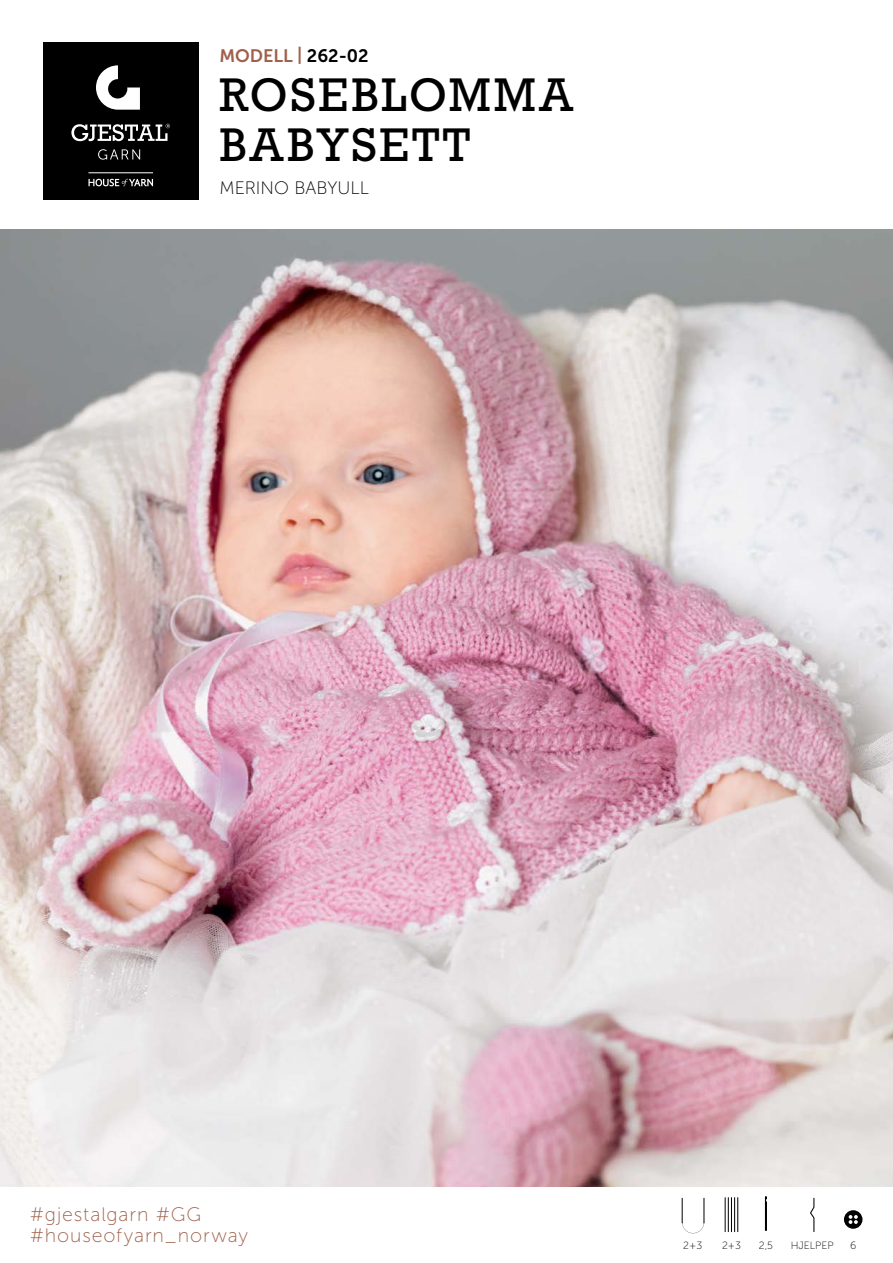
<style>
.page{position:relative;width:893px;height:1263px;background:#fff}
.page>*{position:absolute;margin:0;border:0;box-sizing:border-box;transform-origin:0 0}
.INNHOLD_-_Midtstilt{font:48px "Rockwell";letter-spacing:.055em;color:#000}
.t1{font:19.5px "Museo Sans 100";letter-spacing:.045em;color:#9f614b}
.INNHOLD_-_Midtstilt-2{font:18px "Museo Sans 100";color:#000}
.t2{font:18px "Museo Sans 700";color:#9f614b}
.t3{font:10.5px "Museo Sans 100";color:#000}
.s1{color:#000}
</style>
<div class="page">
<img style="left:0;top:230px;width:893px;height:956px">
<div style="left:43px;top:43px;width:156px;height:157px;background:#000"></div>
<svg style="left:71px;top:124px;width:99px;height:17px"></svg>
<svg style="left:96px;top:65px;width:44px;height:45px"></svg>
<svg style="left:98px;top:149px;width:42px;height:11px"></svg>
<hr style="left:88px;top:173px;width:65px;height:1px;background:#fff">
<svg style="left:88px;top:179px;width:65px;height:7px"></svg>
<svg style="left:682px;top:1198px;width:22px;height:35px"></svg>
<svg style="left:810px;top:1197px;width:5px;height:35px"></svg>
<svg style="left:765px;top:1196px;width:2px;height:35px"></svg>
<div style="left:844px;top:1210px;width:18px;height:19px;background:#000;border-radius:50%"></div>
<svg style="left:849px;top:1215px;width:9px;height:9px"></svg>
<hr style="left:725px;top:1197px;width:1px;height:35px;background:#000">
<hr style="left:728px;top:1197px;width:1px;height:35px;background:#000">
<hr style="left:731px;top:1197px;width:1px;height:35px;background:#000">
<hr style="left:734px;top:1197px;width:1px;height:35px;background:#000">
<hr style="left:737px;top:1197px;width:1px;height:35px;background:#000">
<p class="t2" style="left:219px;top:45px;width:151px">MODELL | <span class="s1">262-02</span></p>
<p class="INNHOLD_-_Midtstilt" style="left:219px;top:67px;width:355px">ROSEBLOMMA</p>
<p class="INNHOLD_-_Midtstilt" style="left:219px;top:117px;width:253px">BABYSETT</p>
<p class="INNHOLD_-_Midtstilt-2" style="left:219px;top:178px;width:151px">MERINO BABYULL</p>
<p class="t1" style="left:30px;top:1203px;width:173px">#gjestalgarn #GG</p>
<p class="t1" style="left:30px;top:1224px;width:219px">#houseofyarn_norway</p>
<p class="t3" style="left:683px;top:1240px;width:20px">2+3</p>
<p class="t3" style="left:722px;top:1240px;width:20px">2+3</p>
<p class="t3" style="left:759px;top:1240px;width:16px">2,5</p>
<p class="t3" style="left:791px;top:1240px;width:44px">HJELPEP</p>
<p class="t3" style="left:850px;top:1240px;width:8px">6</p>
</div>
